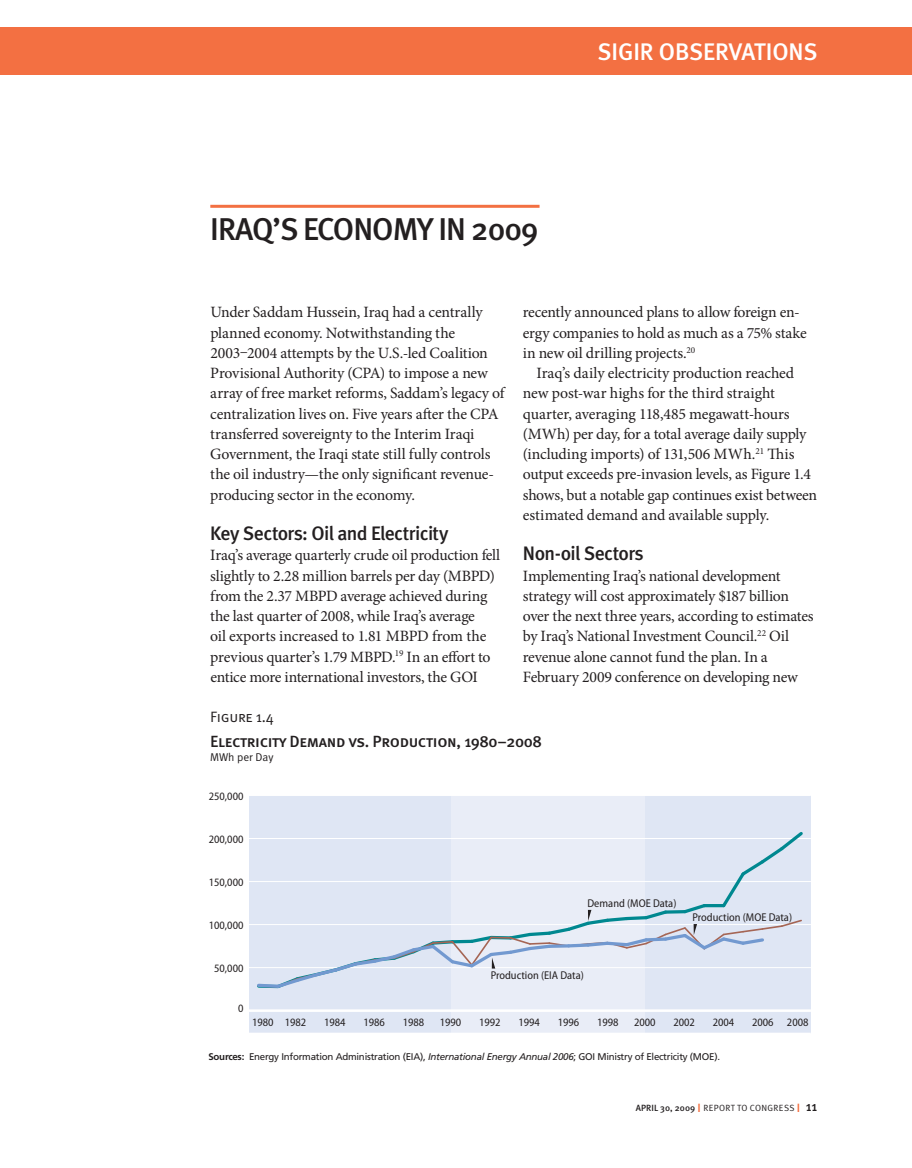
<style>
.page{position:relative;width:912px;height:1168px;background:#fff}
.page>*{position:absolute;margin:0;border:0;box-sizing:border-box;transform-origin:0 0}
.t1{font:500 31.5px "Meta";letter-spacing:-.03em;color:#231f20}
.t2{font:500 24px "Meta";letter-spacing:-.005em;color:#fff}
.t3{font:500 19.5px "Meta";letter-spacing:-.03em;color:#231f20}
.t4{font:16.2px "Meta Medium Caps";letter-spacing:-.02em;color:#231f20}
.t5{font:15.75px/20.2px "Minion Pro";letter-spacing:-.015em;color:#231f20}
.t6{font:15px "Meta Normal Caps";letter-spacing:-.02em;color:#231f20}
.t7{font:semi-condensed 11.4px "Myriad Pro";color:#231f20}
.t8{font:11.4px "Meta Normal LF";color:#231f20}
.t9{font:9.75px "Frutiger";letter-spacing:-.025em;color:#231f20}
.t10{font:9px "Meta Normal";letter-spacing:.04em;color:#231f20}
.s1{font-weight:700}
.s2{font-style:italic}
.s3{font-family:"Meta";font-weight:500}
.s4{font-family:"Meta";font-weight:500;font-size:12px;color:#f37042}
.s5{font-family:"Meta";font-weight:500;font-size:13.5px}
</style>
<div class="page">
<div style="left:0;top:27px;width:911px;height:47px;background:#f37042"></div>
<hr style="left:210px;top:205px;width:329px;height:3px;background:#f37042">
<div style="left:249px;top:795px;width:202px;height:239px;background:#dfe6f4"></div>
<div style="left:451px;top:795px;width:194px;height:239px;background:#e9edf7"></div>
<div style="left:644px;top:795px;width:166px;height:239px;background:#dfe6f4"></div>
<hr style="left:249px;top:967px;width:561px;height:1px;background:#fff">
<hr style="left:249px;top:924px;width:561px;height:1px;background:#fff">
<hr style="left:249px;top:881px;width:561px;height:1px;background:#fff">
<hr style="left:249px;top:838px;width:561px;height:1px;background:#fff">
<hr style="left:249px;top:795px;width:561px;height:1px;background:#fff">
<hr style="left:249px;top:1009px;width:561px;height:3px;background:#fff">
<hr style="left:249px;top:1032px;width:561px;height:3px;background:#fff">
<svg style="left:257px;top:832px;width:546px;height:157px"></svg>
<h2 class="t2" style="left:597px;top:43px;width:221px">SIGIR OBSERVATIONS</h2>
<h1 class="t1" style="left:210px;top:218px;width:330px">IRAQ’S ECONOMY IN 2009</h1>
<p class="t5" style="left:210px;top:303px;width:296px">Under Saddam Hussein, Iraq had a centrally planned economy. Notwithstanding the 2003–2004 attempts by the U.S.-led Coalition Provisional Authority (CPA) to impose a new array of free market reforms, Saddam’s legacy of centralization lives on. Five years after the CPA transferred sovereignty to the Interim Iraqi Government, the Iraqi state still fully controls the oil industry—the only significant revenue&shy;producing sector in the economy.</p>
<p class="t3" style="left:210px;top:526px;width:240px">Key Sectors: Oil and Electricity</p>
<p class="t5" style="left:210px;top:546px;width:291px">Iraq’s average quarterly crude oil production fell slightly to 2.28 million barrels per day (MBPD) from the 2.37 MBPD average achieved during the last quarter of 2008, while Iraq’s average<br>oil exports increased to 1.81 MBPD from the previous quarter’s 1.79 MBPD.<sup>19</sup> In an effort to entice more international investors, the GOI</p>
<p class="t6" style="left:210px;top:708px;width:65px">Figure 1.4</p>
<p class="t5" style="left:522px;top:303px;width:285px">recently announced plans to allow foreign en&shy;ergy companies to hold as much as a 75% stake in new oil drilling projects.<sup>20</sup></p>
<p class="t5" style="left:522px;top:364px;width:296px;text-indent:13px">Iraq’s daily electricity production reached new post-war highs for the third straight quarter, averaging 118,485 megawatt-hours (MWh) per day, for a total average daily supply (including imports) of 131,506 MWh.<sup>21</sup> This output exceeds pre-invasion levels, as Figure 1.4 shows, but a notable gap continues exist between estimated demand and available supply.</p>
<p class="t3" style="left:522px;top:546px;width:122px">Non-oil Sectors</p>
<p class="t5" style="left:522px;top:567px;width:292px">Implementing Iraq’s national development strategy will cost approximately $187 billion over the next three years, according to estimates by Iraq’s National Investment Council.<sup>22</sup> Oil revenue alone cannot fund the plan. In a February 2009 conference on developing new</p>
<p class="t4" style="left:210px;top:732px;width:333px">Electricity Demand vs. Production, 1980–2008</p>
<p class="t8" style="left:210px;top:753px;width:65px">MWh per Day</p>
<p class="t7" style="left:209px;top:791px;width:36px">250,000</p>
<p class="t7" style="left:209px;top:834px;width:36px">200,000</p>
<p class="t7" style="left:209px;top:878px;width:36px">150,000</p>
<p class="t7" style="left:209px;top:921px;width:36px">100,000</p>
<p class="t7" style="left:214px;top:964px;width:31px">50,000</p>
<p class="t7" style="left:238px;top:1003px;width:7px">0</p>
<p class="t7" style="left:587px;top:898px;width:90px">Demand (MOE Data)</p>
<p class="t7" style="left:692px;top:912px;width:101px">Production (MOE Data)</p>
<p class="t7" style="left:490px;top:970px;width:95px">Production (EIA Data)</p>
<p class="t7" style="left:252px;top:1018px;width:56px">1980 1982</p>
<p class="t7" style="left:324px;top:1018px;width:23px">1984</p>
<p class="t7" style="left:363px;top:1018px;width:23px">1986</p>
<p class="t7" style="left:402px;top:1018px;width:23px">1988</p>
<p class="t7" style="left:439px;top:1018px;width:23px">1990</p>
<p class="t7" style="left:479px;top:1018px;width:23px">1992</p>
<p class="t7" style="left:518px;top:1018px;width:23px">1994</p>
<p class="t7" style="left:557px;top:1018px;width:23px">1996</p>
<p class="t7" style="left:597px;top:1018px;width:23px">1998</p>
<p class="t7" style="left:634px;top:1018px;width:23px">2000</p>
<p class="t7" style="left:673px;top:1018px;width:23px">2002</p>
<p class="t7" style="left:712px;top:1018px;width:23px">2004</p>
<p class="t7" style="left:751px;top:1018px;width:58px">2006 2008</p>
<p class="t9" style="left:208px;top:1052px;width:513px"><span class="s1">Sources:</span> Energy Information Administration (EIA), <span class="s2">International Energy Annual 2006</span>; GOI Ministry of Electricity (MOE).</p>
<p class="t10" style="left:635px;top:1104px;width:183px"><span class="s3">APRIL 30, 2009</span> <span class="s4">I</span> REPORT TO CONGRESS <span class="s4">I</span> <span class="s5">11</span></p>
</div>
